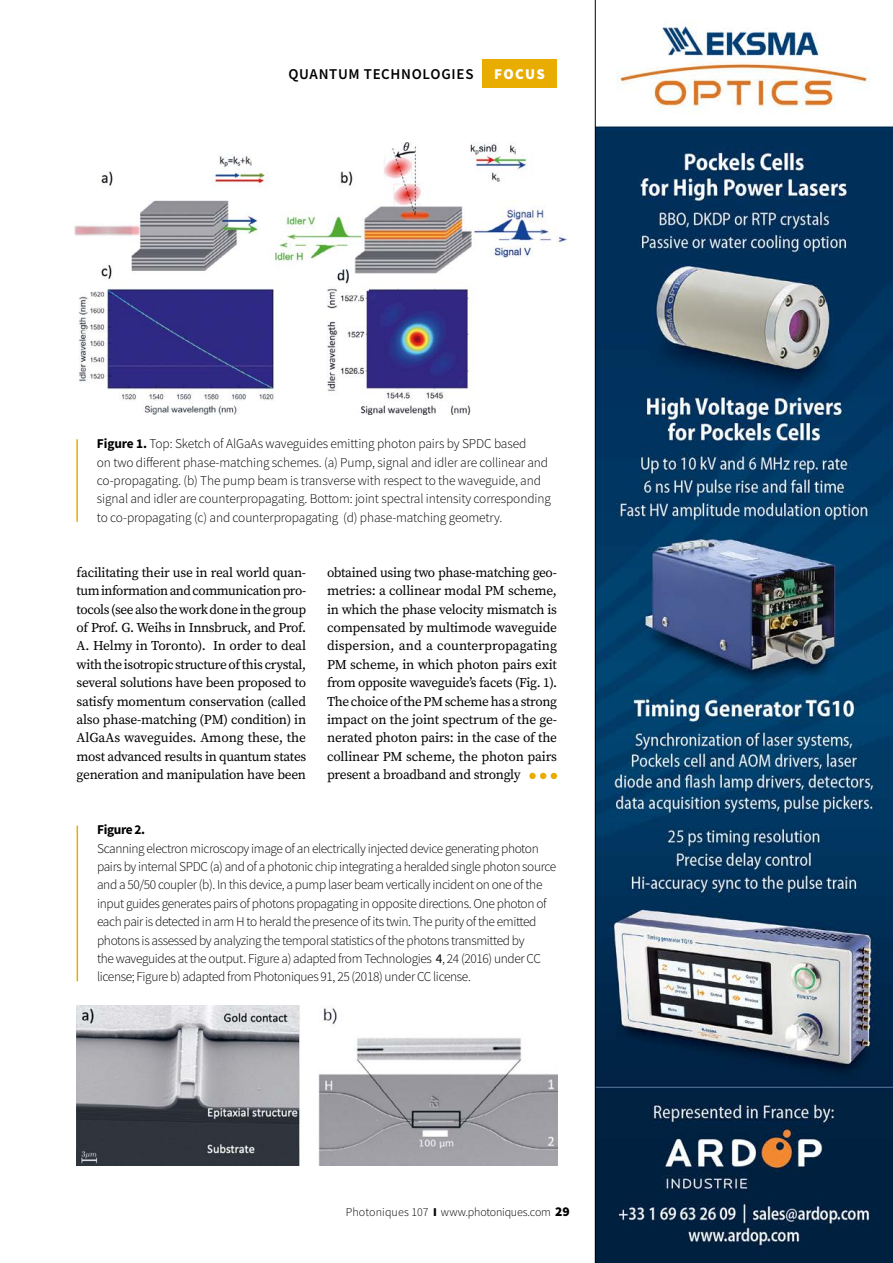
<style>
.page{position:relative;width:893px;height:1263px;background:#fff}
.page>*{position:absolute;margin:0;border:0;box-sizing:border-box;transform-origin:0 0}
.t1{font:600 15px "Source Sans Pro";color:#000}
.t2{font:900 15px "Source Sans Pro";letter-spacing:.08em;color:#fff}
.t3{font:13.5px/18.3px "Source Serif Pro";letter-spacing:-.02em;color:#000;text-align:justify}
.t4{font:300 13.5px/18.3px "Source Sans Pro";letter-spacing:-.03em;color:#000}
.t5{font:300 13.5px/18.3px "Source Sans Pro";letter-spacing:-.01em;color:#000}
.t6{font:700 13.5px "Source Sans Pro";letter-spacing:-.03em;color:#000}
.t7{font:300 12px "Source Sans Pro";letter-spacing:-.005em;color:#000}
.s1{font-weight:700}
.s2{font-weight:400}
.s3{font-weight:900}
.s4{font-weight:900;font-size:13.5px}
</style>
<div class="page">
<div style="left:482px;top:60px;width:75px;height:28px;background:#e8ad00"></div>
<img style="left:74px;top:142px;width:493px;height:273px">
<hr style="left:76px;top:439px;width:2px;height:83px;background:#e8ad00">
<img style="left:595px;top:0;width:298px;height:1263px">
<img style="left:77px;top:1006px;width:480px;height:159px">
<hr style="left:77px;top:826px;width:1px;height:155px;background:#e8ad00">
<div style="left:529px;top:773px;width:7px;height:6px;background:#e8ad00;border-radius:50%"></div>
<svg style="left:540px;top:773px;width:17px;height:6px"></svg>
<p class="t1" style="left:289px;top:64px;width:22px">QUANTUM</p>
<p class="t1" style="left:364px;top:64px;width:11px">TECHNOLOGIES</p>
<p class="t2" style="left:494px;top:64px;width:52px">FOCUS</p>
<p class="t5" style="left:97px;top:435px;width:456px"><span class="s1">Figure 1.</span> Top: Sketch of AlGaAs waveguides emitting photon pairs by SPDC based<br>on two different phase-matching schemes. (a) Pump, signal and idler are collinear and co-propagating. (b) The pump beam is transverse with respect to the waveguide, and signal and idler are counterpropagating. Bottom: joint spectral intensity corresponding to co-propagating (c) and counterpropagating (d) phase-matching geometry.</p>
<p class="t3" style="left:77px;top:563px;width:231px">facilitating their use in real world quan&shy;tum information and communication pro&shy;tocols (see also the work done in the group of Prof. G. Weihs in Innsbruck, and Prof.<br>A. Helmy in Toronto). In order to deal with the isotropic structure of this crystal, several solutions have been proposed to satisfy momentum conservation (called also phase-matching (PM) condition) in AlGaAs waveguides. Among these, the most advanced results in quantum states generation and manipulation have been</p>
<p class="t3" style="left:327px;top:563px;width:232px">obtained using two phase-matching geo&shy;metries: a collinear modal PM scheme, in which the phase velocity mismatch is compensated by multimode waveguide dispersion, and a counterpropagating PM scheme, in which photon pairs exit from opposite waveguide’s facets (Fig. 1).<br>The choice of the PM scheme has a strong impact on the joint spectrum of the ge&shy;nerated photon pairs: in the case of the collinear PM scheme, the photon pairs present a broadband and strongly</p>
<p class="t6" style="left:97px;top:821px;width:50px">Figure 2.</p>
<p class="t4" style="left:97px;top:839px;width:461px">Scanning electron microscopy image of an electrically injected device generating photon pairs by internal SPDC (a) and of a photonic chip integrating a heralded single photon source and a 50/50 coupler (b). In this device, a pump laser beam vertically incident on one of the input guides generates pairs of photons propagating in opposite directions. One photon of each pair is detected in arm H to herald the presence of its twin. The purity of the emitted photons is assessed by analyzing the temporal statistics of the photons transmitted by<br>the waveguides at the output. Figure a) adapted from Technologies <span class="s2">4</span>, 24 (2016) under CC license; Figure b) adapted from Photoniques 91, 25 (2018) under CC license.</p>
<p class="t7" style="left:346px;top:1205px;width:226px">Photoniques 107 <span class="s3">I</span> www.photoniques.com <span class="s4">29</span></p>
</div>
